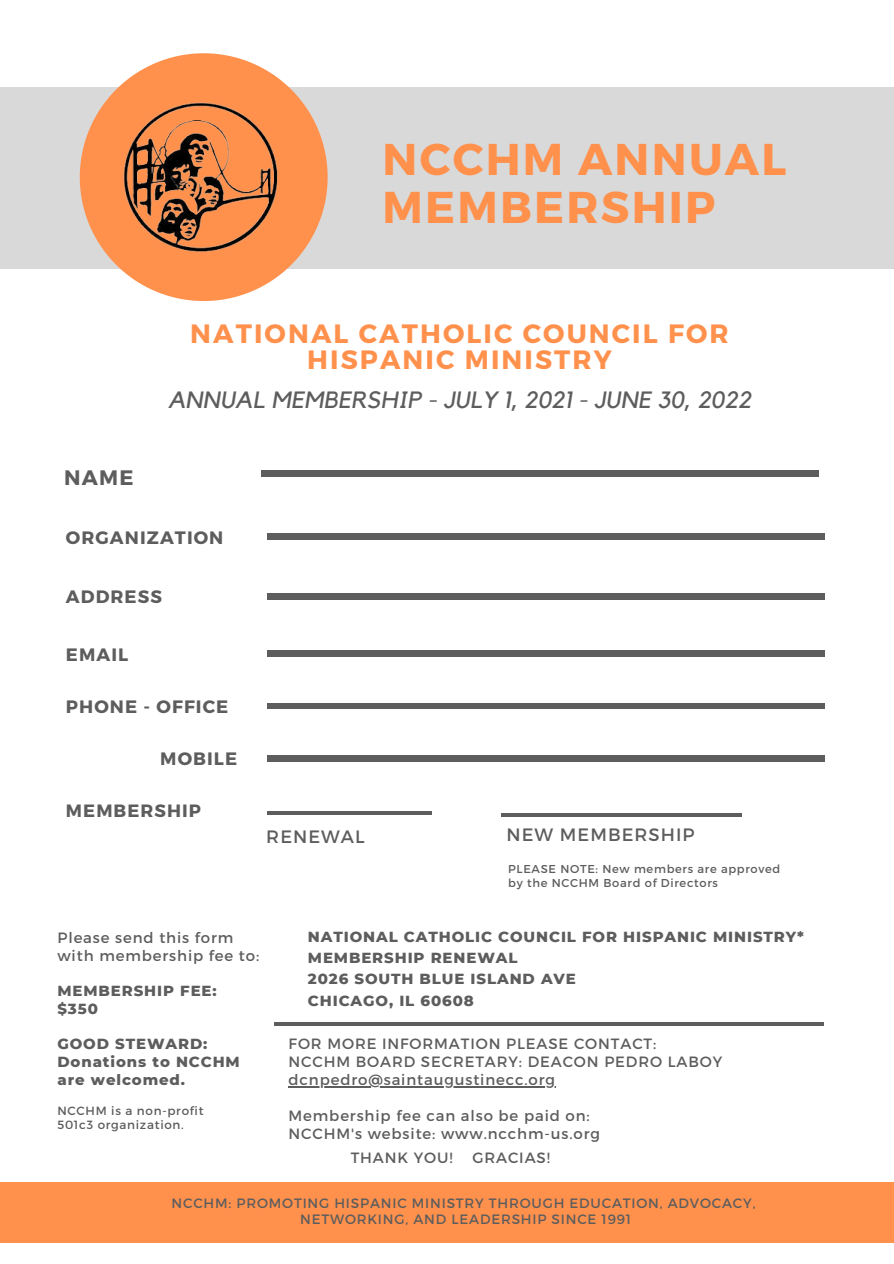
<style>
.page{position:relative;width:894px;height:1264px;background:#fff}
.page>*{position:absolute;margin:0;border:0;box-sizing:border-box;transform-origin:0 0}
.t1{font:700 44.4px/48.4px "Montserrat";letter-spacing:.05em;color:#ff914d}
.t2{font:700 26.55px/26px "Montserrat";letter-spacing:.08em;color:#ff914d;text-align:center}
.t3{font:italic 23.55px "Kollektif";letter-spacing:.01em;color:#5d5d5d}
.t4{font:700 20.85px "Montserrat";color:#5d5d5d}
.t5{font:700 18px "Montserrat";letter-spacing:.06em;color:#5d5d5d}
.t6{font:17.85px "Montserrat";letter-spacing:.06em;color:#5d5d5d}
.t7{font:700 17.85px "Montserrat";letter-spacing:.06em;color:#5d5d5d}
.t8{font:14.85px/18px "Montserrat";letter-spacing:.06em;color:#5d5d5d}
.t9{font:800 14.85px/18px "Montserrat";letter-spacing:.06em;color:#5d5d5d}
.t10{font:13.5px "Montserrat";letter-spacing:.06em;color:#5d5d5d}
.t11{font:11.85px "Montserrat";letter-spacing:.06em;color:#5d5d5d}
.t12{font:11.4px "Montserrat";letter-spacing:.06em;color:#5d5d5d}
</style>
<div class="page">
<div style="left:0;top:88px;width:893px;height:180px;background:#d9d9d9"></div>
<svg style="left:80px;top:53px;width:247px;height:248px;fill:#ff914d"></svg>
<div style="left:0;top:1181px;width:893px;height:61px;background:#ff914d"></div>
<hr style="left:267px;top:811px;width:164px;height:3px;background:#5d5d5d">
<hr style="left:274px;top:1022px;width:550px;height:3px;background:#5d5d5d">
<img style="left:114px;top:96px;width:175px;height:162px">
<div style="left:267px;top:534px;width:556px;height:5px;background:#5d5d5d"></div>
<div style="left:261px;top:470px;width:556px;height:6px;background:#5d5d5d"></div>
<div style="left:267px;top:593px;width:556px;height:6px;background:#5d5d5d"></div>
<div style="left:267px;top:651px;width:556px;height:5px;background:#5d5d5d"></div>
<div style="left:267px;top:703px;width:556px;height:6px;background:#5d5d5d"></div>
<div style="left:267px;top:755px;width:556px;height:6px;background:#5d5d5d"></div>
<hr style="left:501px;top:813px;width:240px;height:4px;background:#5d5d5d">
<hr style="left:288px;top:1086px;width:268px;height:1px;background:#5d5d5d">
<p class="t1" style="left:382px;top:132px;width:405px">NCCHM ANNUAL<br>MEMBERSHIP</p>
<p class="t4" style="left:64px;top:464px;width:71px">NAME</p>
<p class="t2" style="left:190px;top:319px;width:540px">NATIONAL CATHOLIC COUNCIL FOR<br>HISPANIC MINISTRY</p>
<p class="t3" style="left:168px;top:389px;width:584px">ANNUAL MEMBERSHIP - JULY 1, 2021 - JUNE 30, 2022</p>
<p class="t5" style="left:66px;top:525px;width:159px">ORGANIZATION</p>
<p class="t5" style="left:66px;top:585px;width:97px">ADDRESS</p>
<p class="t5" style="left:66px;top:642px;width:64px">EMAIL</p>
<p class="t5" style="left:66px;top:695px;width:164px">PHONE - OFFICE</p>
<p class="t5" style="left:160px;top:747px;width:78px">MOBILE</p>
<p class="t7" style="left:66px;top:799px;width:136px">MEMBERSHIP</p>
<p class="t6" style="left:266px;top:825px;width:100px">RENEWAL</p>
<p class="t6" style="left:506px;top:823px;width:189px">NEW MEMBERSHIP</p>
<p class="t12" style="left:508px;top:861px;width:273px">PLEASE NOTE: New members are approved</p>
<p class="t12" style="left:508px;top:875px;width:211px">by the NCCHM Board of Directors</p>
<p class="t8" style="left:57px;top:927px;width:203px">Please send this form with membership fee to:</p>
<p class="t9" style="left:57px;top:981px;width:161px">MEMBERSHIP FEE: $350</p>
<p class="t9" style="left:57px;top:1035px;width:151px">GOOD STEWARD:</p>
<p class="t9" style="left:57px;top:1053px;width:184px">Donations to NCCHM are welcomed.</p>
<p class="t11" style="left:57px;top:1103px;width:148px">NCCHM is a non-profit</p>
<p class="t11" style="left:57px;top:1117px;width:128px">501c3 organization.</p>
<p class="t9" style="left:308px;top:927px;width:497px">NATIONAL CATHOLIC COUNCIL FOR HISPANIC MINISTRY*</p>
<p class="t9" style="left:308px;top:948px;width:211px">MEMBERSHIP RENEWAL</p>
<p class="t9" style="left:308px;top:970px;width:269px">2026 SOUTH BLUE ISLAND AVE</p>
<p class="t9" style="left:308px;top:991px;width:167px">CHICAGO, IL 60608</p>
<p class="t8" style="left:288px;top:1034px;width:369px">FOR MORE INFORMATION PLEASE CONTACT:</p>
<p class="t8" style="left:288px;top:1052px;width:435px">NCCHM BOARD SECRETARY: DEACON PEDRO LABOY</p>
<p class="t8" style="left:288px;top:1070px;width:268px">dcnpedro@saintaugustinecc.org</p>
<p class="t8" style="left:288px;top:1106px;width:302px">Membership fee can also be paid on:</p>
<p class="t8" style="left:288px;top:1124px;width:313px">NCCHM's website: www.ncchm-us.org</p>
<p class="t8" style="left:350px;top:1148px;width:103px">THANK YOU!</p>
<p class="t8" style="left:472px;top:1148px;width:79px">GRACIAS!</p>
<p class="t10" style="left:171px;top:1194px;width:585px">NCCHM: PROMOTING HISPANIC MINISTRY THROUGH EDUCATION, ADVOCACY,</p>
<p class="t10" style="left:300px;top:1210px;width:332px">NETWORKING, AND LEADERSHIP SINCE 1991</p>
</div>
